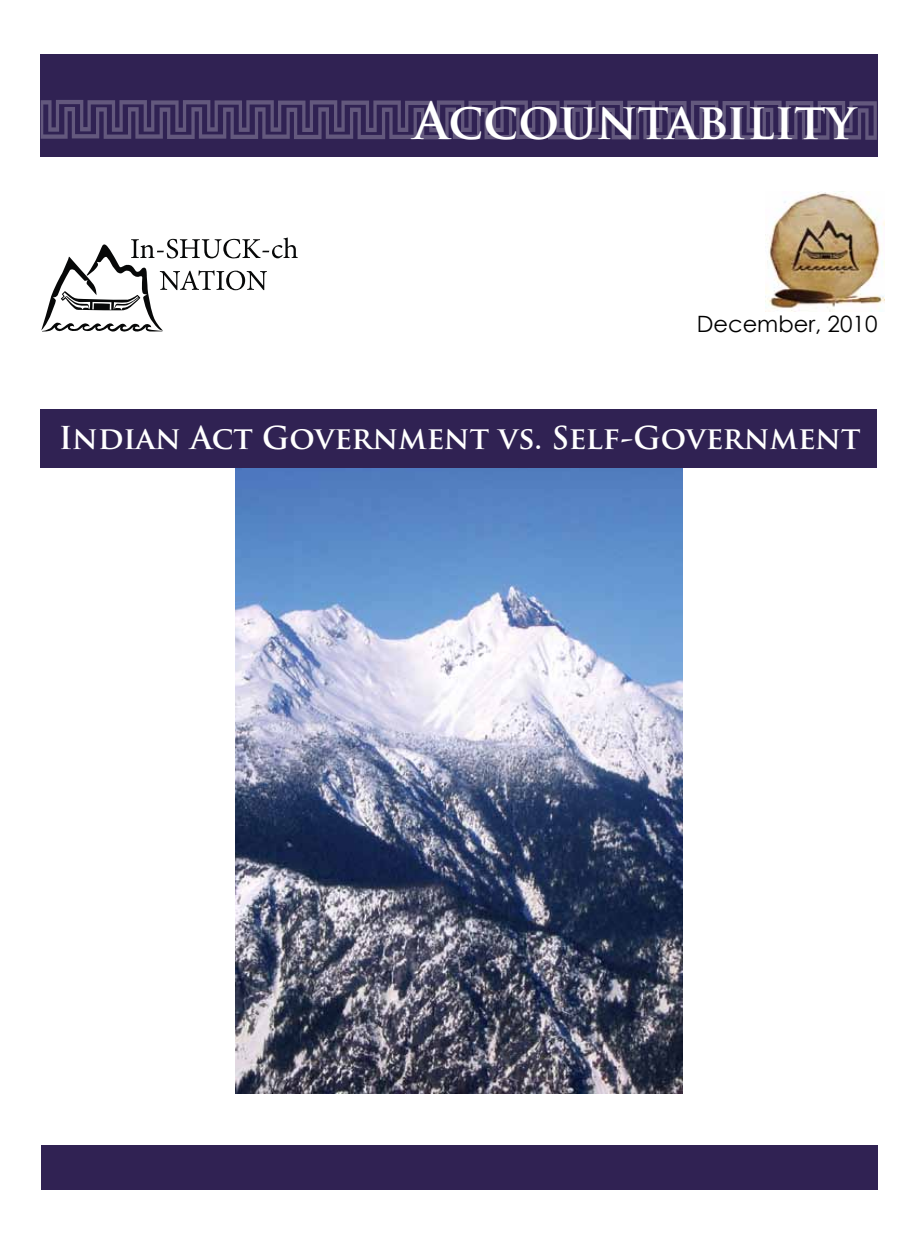
<style>
.page{position:relative;width:918px;height:1242px;background:#fff}
.page>*{position:absolute;margin:0;border:0;box-sizing:border-box;transform-origin:0 0}
.t1{font:700 49.5px "Trajan Pro";color:#fff}
.t2{font:700 30.75px "Trajan Pro";color:#fff}
.t3{font:22.5px "Century Gothic";color:#000}
</style>
<div class="page">
<div style="left:41px;top:1145px;width:837px;height:44px;background:#302253"></div>
<svg style="left:41px;top:237px;width:257px;height:95px"></svg>
<div style="left:41px;top:55px;width:837px;height:102px;background:#302253"></div>
<svg style="left:41px;top:100px;width:836px;height:40px"></svg>
<img style="left:236px;top:468px;width:447px;height:626px">
<img style="left:766px;top:191px;width:118px;height:120px">
<div style="left:40px;top:410px;width:838px;height:58px;background:#302253"></div>
<h1 class="t1" style="left:414px;top:90px;width:443px">Accountability</h1>
<p class="t3" style="left:697px;top:308px;width:182px">December, 2010</p>
<p class="t2" style="left:59px;top:419px;width:803px">Indian Act Government vs. Self-Government</p>
</div>
